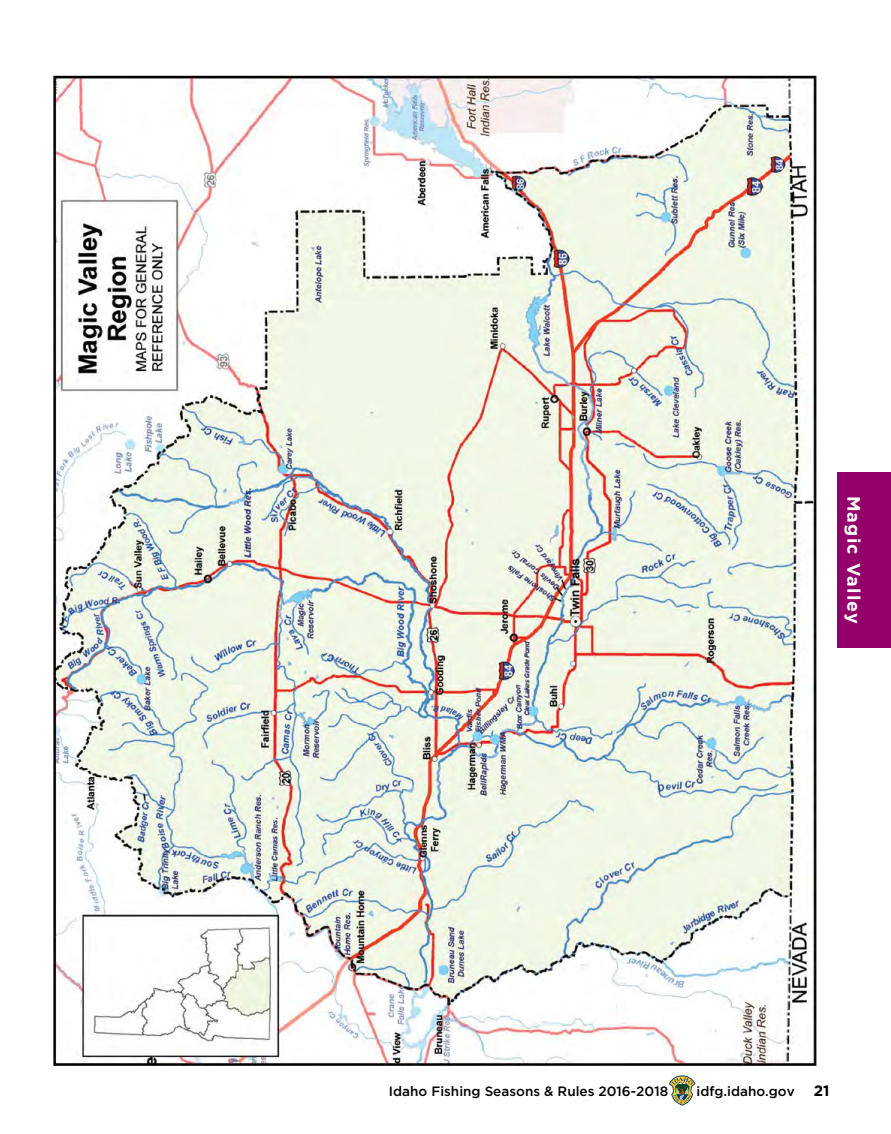
<style>
.page{position:relative;width:891px;height:1134px;background:#fff}
.page>*{position:absolute;margin:0;border:0;box-sizing:border-box;transform-origin:0 0}
.t1{font:700 18px "Gotham";letter-spacing:.07em;color:#fff}
.t2{font:700 15px "Gotham";color:#000}
.t3{font:500 13.5px "Gotham";color:#000}
</style>
<div class="page">
<svg style="left:669px;top:1075px;width:26px;height:31px"></svg>
<div style="left:837px;top:472px;width:54px;height:175px;background:#940069"></div>
<img style="left:53px;top:75px;width:764px;height:991px">
<h1 class="t1" style="left:864px;top:496px;width:130px;rotate:90deg">Magic Valley</h1>
<p class="t3" style="left:389px;top:1084px;width:281px">Idaho Fishing Seasons &amp; Rules 2016-2018</p>
<p class="t3" style="left:697px;top:1084px;width:100px">idfg.idaho.gov</p>
<p class="t2" style="left:814px;top:1082px;width:17px">21</p>
</div>
